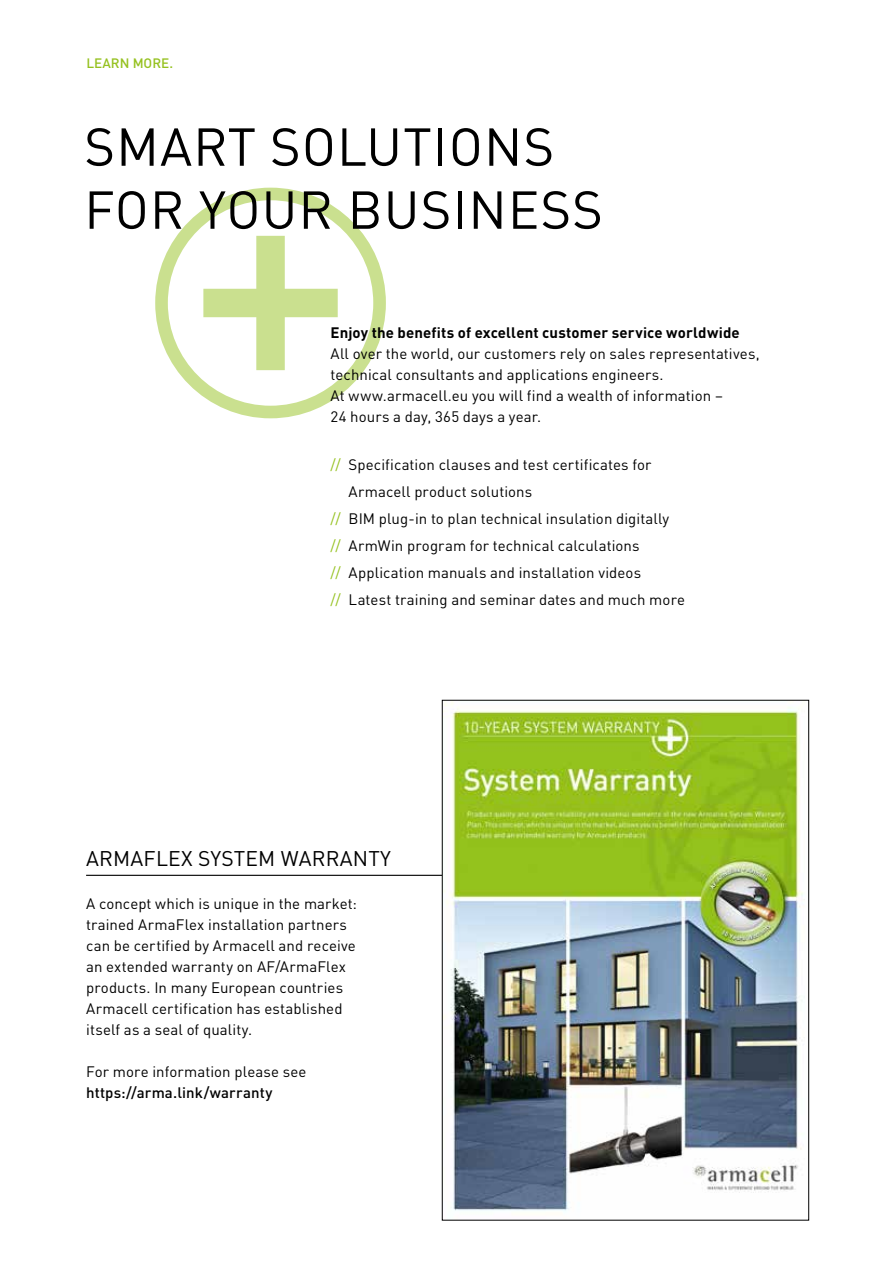
<style>
.page{position:relative;width:893px;height:1263px;background:#fff}
.page>*{position:absolute;margin:0;border:0;box-sizing:border-box;transform-origin:0 0}
.t1{font:52.5px/63px "DIN Pro";letter-spacing:.02em;color:#000}
.t2{font:21px "DIN Pro";letter-spacing:.01em;color:#000}
.t3{font:15px/21px "DIN Pro";letter-spacing:.005em;color:#000}
.t4{font:700 15px "DIN Pro";letter-spacing:.01em;color:#000}
.t5{font:500 15px "DIN Pro";letter-spacing:.01em;color:#000}
.t6{font:500 13.5px "DIN Pro";color:#95c11f}
.s1{color:#95c11f}
</style>
<div class="page">
<svg style="left:155px;top:188px;width:231px;height:230px"></svg>
<svg style="left:203px;top:236px;width:135px;height:134px"></svg>
<hr style="left:86px;top:875px;width:397px;height:1px;background:#000">
<img style="left:444px;top:702px;width:359px;height:509px">
<p class="t6" style="left:86px;top:52px;width:88px">LEARN MORE.</p>
<h1 class="t1" style="left:84px;top:112px;width:520px">SMART SOLUTIONS<br>FOR YOUR BUSINESS</h1>
<p class="t4" style="left:331px;top:320px;width:411px">Enjoy the benefits of excellent customer service worldwide</p>
<p class="t3" style="left:331px;top:342px;width:431px">All over the world, our customers rely on sales representatives, technical consultants and applications engineers.<br>At www.armacell.eu you will find a wealth of information –<br>24 hours a day, 365 days a year.</p>
<p class="t3" style="left:331px;top:453px;width:322px"><span class="s1">//</span> Specification clauses and test certificates for</p>
<p class="t3" style="left:349px;top:480px;width:185px">Armacell product solutions</p>
<p class="t3" style="left:331px;top:507px;width:340px"><span class="s1">//</span> BIM plug-in to plan technical insulation digitally</p>
<p class="t3" style="left:331px;top:534px;width:310px"><span class="s1">//</span> ArmWin program for technical calculations</p>
<p class="t3" style="left:331px;top:561px;width:312px"><span class="s1">//</span> Application manuals and installation videos</p>
<p class="t3" style="left:331px;top:588px;width:356px"><span class="s1">//</span> Latest training and seminar dates and much more</p>
<h2 class="t2" style="left:86px;top:843px;width:306px">ARMAFLEX SYSTEM WARRANTY</h2>
<p class="t3" style="left:86px;top:892px;width:272px">A concept which is unique in the market: trained ArmaFlex installation partners can be certified by Armacell and receive an extended warranty on AF/ArmaFlex products. In many European countries Armacell certification has established itself as a seal of quality.</p>
<p class="t3" style="left:86px;top:1060px;width:222px">For more information please see</p>
<p class="t5" style="left:86px;top:1080px;width:188px">https://arma.link/warranty</p>
</div>
